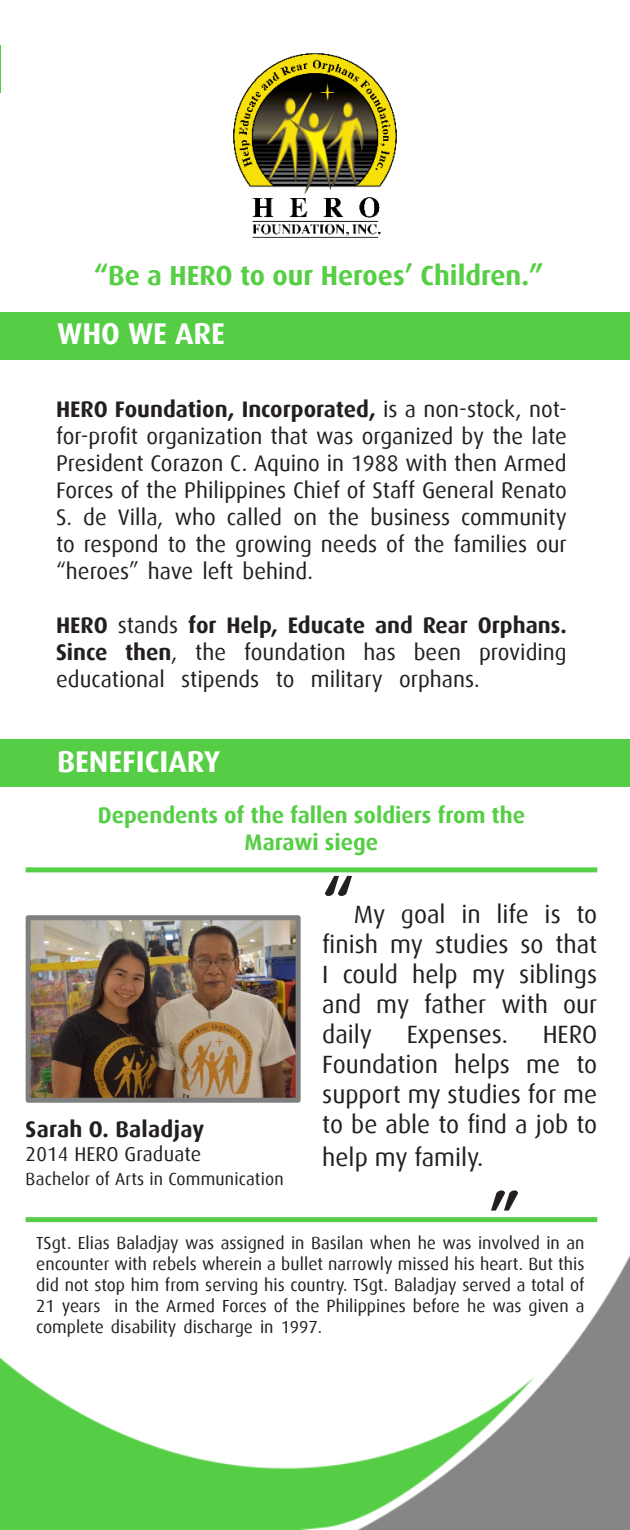
<style>
.page{position:relative;width:630px;height:1530px;background:#fff}
.page>*{position:absolute;margin:0;border:0;box-sizing:border-box;transform-origin:0 0}
.t1{font:700 60px "Dax";color:#231f20}
.t2{font:700 30px "Dax";color:#fff}
.t3{font:700 27.5px "Dax";color:#56ce45}
.t4{font:25px/30px "Dax";color:#231f20}
.t5{font:22.5px/27px "Dax";color:#231f20;text-align:right}
.t6{font:700 22.5px/27px "Dax";color:#231f20;text-align:right}
.t7{font:700 22.5px "Dax";color:#56ce45}
.t8{font:20px "Dax";letter-spacing:.01em;color:#231f20}
.t9{font:17.5px/21px "Dax";color:#231f20;text-align:right}
.s1{font-weight:400}
</style>
<div class="page">
<img style="left:1px;top:359px;width:629px;height:1171px">
<img style="left:233px;top:53px;width:164px;height:185px">
<div style="left:0;top:312px;width:630px;height:47px;background:#55ce45"></div>
<div style="left:0;top:739px;width:630px;height:48px;background:#55ce45"></div>
<img style="left:32px;top:921px;width:263px;height:176px">
<div style="left:26px;top:915px;width:275px;height:188px;border:5px solid #7f7f7f"></div>
<div style="left:26px;top:867px;width:571px;height:5px;background:#56ce45"></div>
<div style="left:26px;top:1217px;width:571px;height:5px;background:#56ce45"></div>
<p class="t3" style="left:94px;top:260px;width:451px">“Be a HERO to our Heroes’ Children “.</p>
<p class="t2" style="left:57px;top:317px;width:169px">WHO WE ARE</p>
<p class="t6" style="left:56px;top:396px;width:512px">HERO Foundation, Incorporated <span class="s1">is</span>, <span class="s1">a non-stock, not-</span></p>
<p class="t5" style="left:56px;top:450px;width:512px">President Corazon .C Aquino in 1988 with then Armed<br>Forces of the Philippines Chief of Staff General Renato community</p>
<p class="t5" style="left:56px;top:423px;width:512px">for-profit organization that was organized by the late</p>
<p class="t5" style="left:83px;top:504px;width:25px">de</p>
<p class="t5" style="left:118px;top:504px;width:47px">Villa,</p>
<p class="t5" style="left:175px;top:504px;width:43px">who</p>
<p class="t5" style="left:227px;top:504px;width:57px">called</p>
<p class="t5" style="left:328px;top:504px;width:32px">the</p>
<p class="t5" style="left:370px;top:504px;width:81px">business</p>
<p class="t5" style="left:56px;top:504px;width:512px;text-align:left">.S<br>to respond to the growing needs of the families our “heroes” have left behind.</p>
<p class="t6" style="left:56px;top:612px;width:512px">HERO <span class="s1">stands</span> for Help, Educate and Rear Orphans. <span class="s1">providing</span></p>
<p class="t5" style="left:293px;top:504px;width:25px">on</p>
<p class="t5" style="left:244px;top:639px;width:103px">foundation</p>
<p class="t6" style="left:125px;top:639px;width:54px">then<span class="s1">,</span></p>
<p class="t5" style="left:195px;top:639px;width:32px">the</p>
<p class="t5" style="left:364px;top:639px;width:34px">has</p>
<p class="t5" style="left:414px;top:639px;width:49px">been</p>
<p class="t6" style="left:56px;top:639px;width:53px">Since</p>
<p class="t5" style="left:56px;top:666px;width:110px">educational</p>
<p class="t5" style="left:181px;top:666px;width:80px">stipends</p>
<p class="t5" style="left:276px;top:666px;width:20px">to</p>
<p class="t5" style="left:311px;top:666px;width:73px">military</p>
<p class="t5" style="left:399px;top:666px;width:82px">orphans.</p>
<p class="t2" style="left:57px;top:744px;width:165px">BENEFICIARY</p>
<p class="t7" style="left:98px;top:803px;width:429px">Dependents of the fallen soldiers from the</p>
<p class="t7" style="left:245px;top:830px;width:135px">Marawi siege</p>
<p class="t1" style="left:322px;top:868px;width:33px">”</p>
<p class="t4" style="left:354px;top:900px;width:33px">My</p>
<p class="t4" style="left:401px;top:900px;width:46px">goal</p>
<p class="t4" style="left:461px;top:900px;width:21px">in</p>
<p class="t4" style="left:496px;top:900px;width:34px">life</p>
<p class="t4" style="left:545px;top:900px;width:18px">is</p>
<p class="t4" style="left:576px;top:900px;width:22px">to</p>
<p class="t4" style="left:322px;top:930px;width:57px">finish</p>
<p class="t4" style="left:390px;top:930px;width:34px">my</p>
<p class="t4" style="left:435px;top:930px;width:75px">studies</p>
<p class="t4" style="left:520px;top:930px;width:25px">so</p>
<p class="t4" style="left:556px;top:930px;width:43px">that</p>
<p class="t4" style="left:322px;top:960px;width:8px">I</p>
<p class="t4" style="left:343px;top:960px;width:57px">could</p>
<p class="t4" style="left:412px;top:960px;width:47px">help</p>
<p class="t4" style="left:472px;top:960px;width:34px">my</p>
<p class="t4" style="left:519px;top:960px;width:79px">siblings</p>
<p class="t4" style="left:322px;top:990px;width:40px">and</p>
<p class="t4" style="left:376px;top:990px;width:34px">my</p>
<p class="t4" style="left:424px;top:990px;width:64px">father</p>
<p class="t4" style="left:501px;top:990px;width:48px">with</p>
<p class="t4" style="left:563px;top:990px;width:36px">our</p>
<p class="t6" style="left:26px;top:1116px;width:180px">Sarah O. Baladjay</p>
<p class="t8" style="left:26px;top:1143px;width:177px">2014 HERO Graduate</p>
<p class="t9" style="left:26px;top:1169px;width:260px">Bachelor of Arts in Communication</p>
<p class="t4" style="left:322px;top:1020px;width:51px">daily</p>
<p class="t4" style="left:407px;top:1020px;width:103px">Expenses.</p>
<p class="t4" style="left:543px;top:1020px;width:56px">HERO</p>
<p class="t4" style="left:322px;top:1050px;width:276px">Foundation<br>support my studies for me to be able to find a job to</p>
<p class="t4" style="left:322px;top:1143px;width:163px">help my family.</p>
<p class="t1" style="left:489px;top:1183px;width:33px">“</p>
<p class="t4" style="left:454px;top:1050px;width:57px">helps</p>
<p class="t4" style="left:576px;top:1050px;width:22px">to</p>
<p class="t4" style="left:526px;top:1050px;width:35px">me</p>
<p class="t9" style="left:36px;top:1232px;width:550px">TSgt. Elias Baladjay was assigned in Basilan when he was involved in an encounter with rebels wherein a bullet narrowly missed his heart. But this did not stop him from serving his country. TSgt. Baladjay served a total of in the Armed Forces of the Philippines before he was given a</p>
<p class="t9" style="left:36px;top:1295px;width:287px;text-align:left">21 years<br>complete disability discharge in 1997.</p>
</div>
